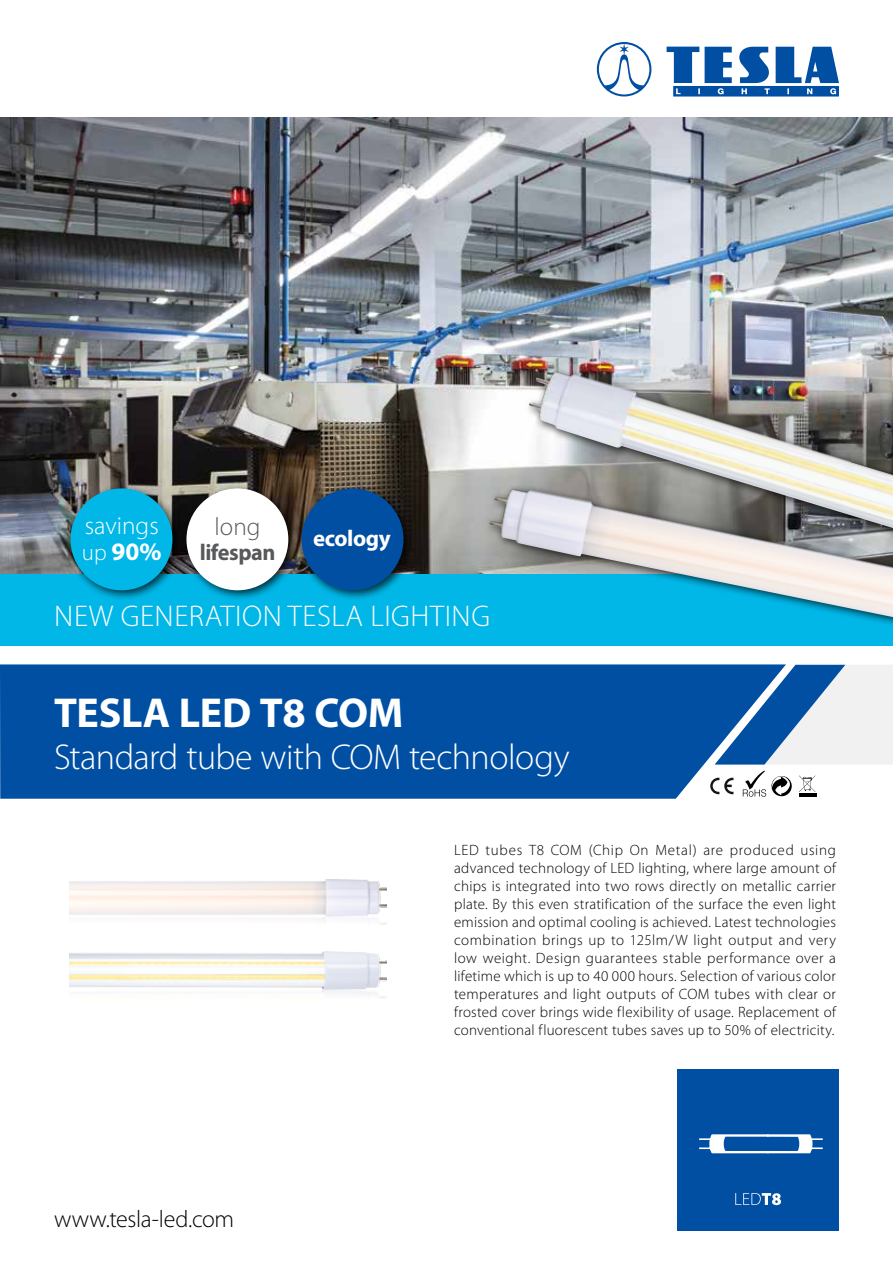
<style>
.page{position:relative;width:893px;height:1263px;background:#fff}
.page>*{position:absolute;margin:0;border:0;box-sizing:border-box;transform-origin:0 0}
.t1{font:700 42px "Myriad Pro";letter-spacing:-.01em;color:#fff}
.t2{font:300 36px "Myriad Pro";letter-spacing:-.015em;color:#fff}
.t3{font:300 30px "Myriad Pro";letter-spacing:.02em;color:#fff}
.t4{font:300 25.2px/25.2px "Myriad Pro";color:#fff}
.t5{font:300 25.2px "Myriad Pro";color:#58595b}
.t6{font:300 24px "Myriad Pro";letter-spacing:-.01em;color:#000}
.t7{font:700 22.95px "Myriad Pro";letter-spacing:-.02em;color:#58595b}
.t8{font:700 22.95px "Myriad Pro";letter-spacing:-.02em;color:#fff}
.t9{font:300 15px/18px "Myriad Pro";letter-spacing:.015em;color:#000;text-align:justify}
.s1{font-size:22.95px}
.s2{font-weight:700}
</style>
<div class="page">
<div style="left:677px;top:1069px;width:162px;height:162px;background:#004fa3"></div>
<svg style="left:735px;top:1193px;width:46px;height:12px"></svg>
<svg style="left:699px;top:1134px;width:124px;height:19px"></svg>
<svg style="left:597px;top:42px;width:54px;height:54px"></svg>
<svg style="left:667px;top:47px;width:172px;height:50px"></svg>
<img style="left:0;top:117px;width:893px;height:457px">
<div style="left:0;top:664px;width:786px;height:135px;background:#004fa3"></div>
<div style="left:0;top:574px;width:893px;height:72px;background:#00b7e8"></div>
<svg style="left:710px;top:665px;width:183px;height:132px"></svg>
<img style="left:69px;top:879px;width:318px;height:46px">
<img style="left:69px;top:951px;width:317px;height:47px">
<div style="left:485px;top:484px;width:408px;height:159px;background:#00b7e8"></div>
<img style="left:489px;top:488px;width:404px;height:129px">
<div style="left:525px;top:366px;width:368px;height:204px;background:#000;opacity:.75"></div>
<img style="left:529px;top:371px;width:364px;height:157px">
<div style="left:296px;top:483px;width:119px;height:118px;background:#000;opacity:.75"></div>
<div style="left:302px;top:488px;width:101px;height:102px;background:#004fa3;border-radius:50%"></div>
<div style="left:65px;top:483px;width:119px;height:118px;background:#000;opacity:.75"></div>
<div style="left:71px;top:488px;width:101px;height:102px;background:#00b7e8;border-radius:50%"></div>
<div style="left:181px;top:483px;width:118px;height:118px;background:#000;opacity:.75"></div>
<div style="left:186px;top:488px;width:102px;height:102px;background:#fff;border-radius:50%"></div>
<h3 class="t4" style="left:82px;top:513px;width:81px">savings <span class="s1">up</span> <span class="s2">90%</span></h3>
<h3 class="t5" style="left:215px;top:511px;width:47px">long</h3>
<h3 class="t7" style="left:200px;top:537px;width:77px">lifespan</h3>
<h3 class="t8" style="left:313px;top:524px;width:79px">ecology</h3>
<h3 class="t3" style="left:54px;top:598px;width:437px">NEW GENERATION TESLA LIGHTING</h3>
<h1 class="t1" style="left:54px;top:686px;width:351px">TESLA LED T8 COM</h1>
<h2 class="t2" style="left:54px;top:735px;width:517px">Standard tube with COM technology</h2>
<h3 class="t6" style="left:54px;top:1204px;width:182px">www.tesla-led.com</h3>
<p class="t9" style="left:454px;top:840px;width:383px">LED tubes T8 COM (Chip On Metal) are produced using advanced technology of LED lighting, where large amount of chips is integrated into two rows directly on metallic carrier plate. By this even stratification of the surface the even light emission and optimal cooling is achieved. Latest technologies combination brings up to 125lm/W light output and very low weight. Design guarantees stable performance over a lifetime which is up to 40 000 hours. Selection of various color temperatures and light outputs of COM tubes with clear or frosted cover brings wide flexibility of usage. Replacement of conventional fluorescent tubes saves up to 50% of electricity.</p>
</div>
